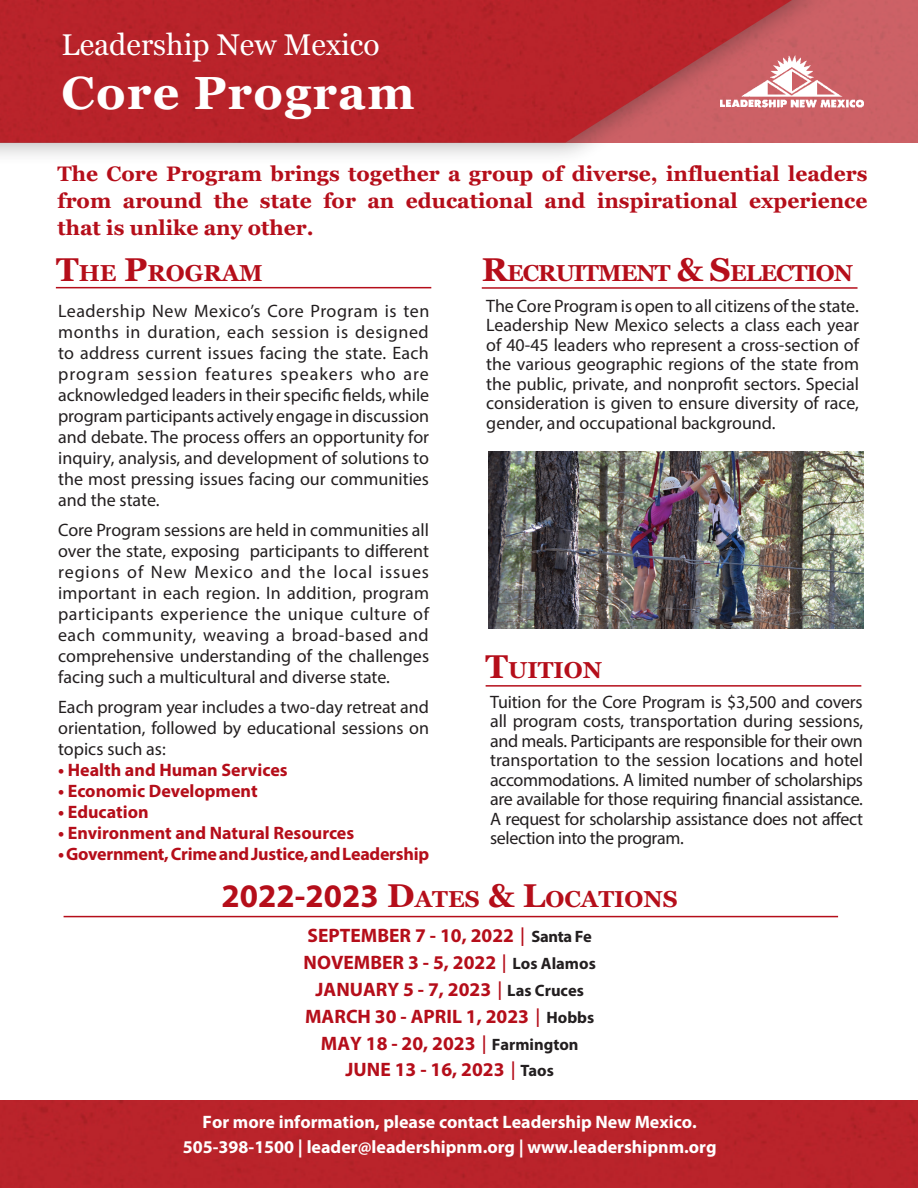
<style>
.page{position:relative;width:918px;height:1188px;background:#fff}
.page>*{position:absolute;margin:0;border:0;box-sizing:border-box;transform-origin:0 0}
.t1{font:700 46.5px "Vani";letter-spacing:.03em;color:#fff}
.t2{font:30px "Vani";color:#fff}
.t3{font:700 23.1px "Vani";color:#b50e1a}
.t4{font:700 23.1px "Vani";letter-spacing:-.045em;color:#b50e1a}
.t5{font:700 21px/27px "Vani";color:#b50e1a;text-align:justify}
.t6{font:700 19.5px/26.8px "Myriad Pro";color:#b50e1a;text-align:center}
.t7{font:18px/21px "Myriad Pro";color:#231f20;text-align:justify}
.t8{font:700 18px "Myriad Pro";color:#b50e1a}
.t9{font:700 18px/24.9px "Myriad Pro";color:#fff;text-align:center}
.s1{font-size:33px}
.s2{font-family:"Myriad Pro";font-size:33px}
.s3{font-family:"Vani"}
.s4{font-size:16.5px;color:#231f20}
</style>
<div class="page">
<div style="left:838px;top:0;width:80px;height:143px;background:#cc6166"></div>
<div style="left:0;top:0;width:838px;height:165px;background:#231f20;opacity:.4"></div>
<img style="left:0;top:0;width:792px;height:143px">
<img style="left:720px;top:56px;width:144px;height:54px">
<hr style="left:56px;top:287px;width:375px;height:1px;background:#b50e1a">
<hr style="left:482px;top:287px;width:376px;height:2px;background:#b50e1a">
<hr style="left:486px;top:685px;width:375px;height:2px;background:#b50e1a">
<hr style="left:64px;top:916px;width:774px;height:1px;background:#b50e1a">
<div style="left:0;top:1101px;width:918px;height:87px;background:#b9232b"></div>
<img style="left:489px;top:451px;width:375px;height:178px">
<h2 class="t2" style="left:62px;top:28px;width:320px">Leadership New Mexico</h2>
<h1 class="t1" style="left:62px;top:66px;width:355px">Core Program</h1>
<p class="t5" style="left:57px;top:161px;width:812px">The Core Program brings together a group of diverse, influential leaders from around the state for an educational and inspirational experience that is unlike any other.</p>
<p class="t3" style="left:56px;top:259px;width:208px"><span class="s1">T</span>HE <span class="s1">P</span>ROGRAM</p>
<p class="t7" style="left:58px;top:300px;width:373px">Leadership New Mexico’s Core Program is ten months in duration, each session is designed to address current issues facing the state. Each program session features speakers who are acknowledged leaders in their specific fields, while program participants actively engage in discussion and debate. The process offers an opportunity for inquiry, analysis, and development of solutions to the most pressing issues facing our communities and the state.</p>
<p class="t7" style="left:58px;top:519px;width:373px">Core Program sessions are held in communities all over the state, exposing participants to different regions of New Mexico and the local issues important in each region. In addition, program participants experience the unique culture of each community, weaving a broad-based and comprehensive understanding of the challenges facing such a multicultural and diverse state.</p>
<p class="t7" style="left:58px;top:696px;width:372px">Each program year includes a two-day retreat and orientation, followed by educational sessions on topics such as:</p>
<p class="t8" style="left:58px;top:758px;width:231px">• Health and Human Services</p>
<p class="t8" style="left:58px;top:779px;width:201px">• Economic Development</p>
<p class="t8" style="left:58px;top:800px;width:92px">• Education</p>
<p class="t8" style="left:58px;top:821px;width:298px">• Environment and Natural Resources</p>
<p class="t8" style="left:58px;top:842px;width:373px">• Government, Crime and Justice, and Leadership</p>
<p class="t4" style="left:482px;top:259px;width:373px"><span class="s1">R</span>ECRUITMENT <span class="s1">&amp; S</span>ELECTION</p>
<p class="t7" style="left:486px;top:296px;width:374px;line-height:19.5px">The Core Program is open to all citizens of the state.<br>Leadership New Mexico selects a class each year of 40-45 leaders who represent a cross-section of the various geographic regions of the state from the public, private, and nonprofit sectors. Special consideration is given to ensure diversity of race, gender, and occupational background.</p>
<p class="t3" style="left:486px;top:656px;width:118px"><span class="s1">T</span>UITION</p>
<p class="t7" style="left:490px;top:692px;width:375px;line-height:19.5px">Tuition for the Core Program is $3,500 and covers all program costs, transportation during sessions, and meals. Participants are responsible for their own transportation to the session locations and hotel accommodations. A limited number of scholarships are available for those requiring financial assistance.<br>A request for scholarship assistance does not affect selection into the program.</p>
<p class="t3" style="left:222px;top:886px;width:458px"><span class="s2">202</span><span class="s2">2</span><span class="s2">-202</span><span class="s2">3</span> <span class="s1">D</span>ATES <span class="s1">&amp; L</span>OCATIONS</p>
<p class="t6" style="left:304px;top:921px;width:294px">SEPTEMBER 7 - 10, 2022 <span class="s3">|</span> <span class="s4">Santa Fe<br></span>NOVEMBER 3 - 5, 2022 <span class="s3">|</span> <span class="s4">Los Alamos<br></span>JANUARY 5 - 7, 2023 <span class="s3">|</span> <span class="s4">Las Cruces<br></span>MARCH 30 - APRIL 1, 2023 <span class="s3">|</span> <span class="s4">Hobbs<br></span>MAY 18 - 20, 2023 <span class="s3">|</span> <span class="s4">Farmington<br></span>JUNE 13 - 16, 2023 <span class="s3">|</span> <span class="s4">Taos</span></p>
<p class="t9" style="left:183px;top:1109px;width:535px">For more information, please contact Leadership New Mexico.<br>505-398-1500 | leader@leadershipnm.org | www.leadershipnm.org</p>
</div>
